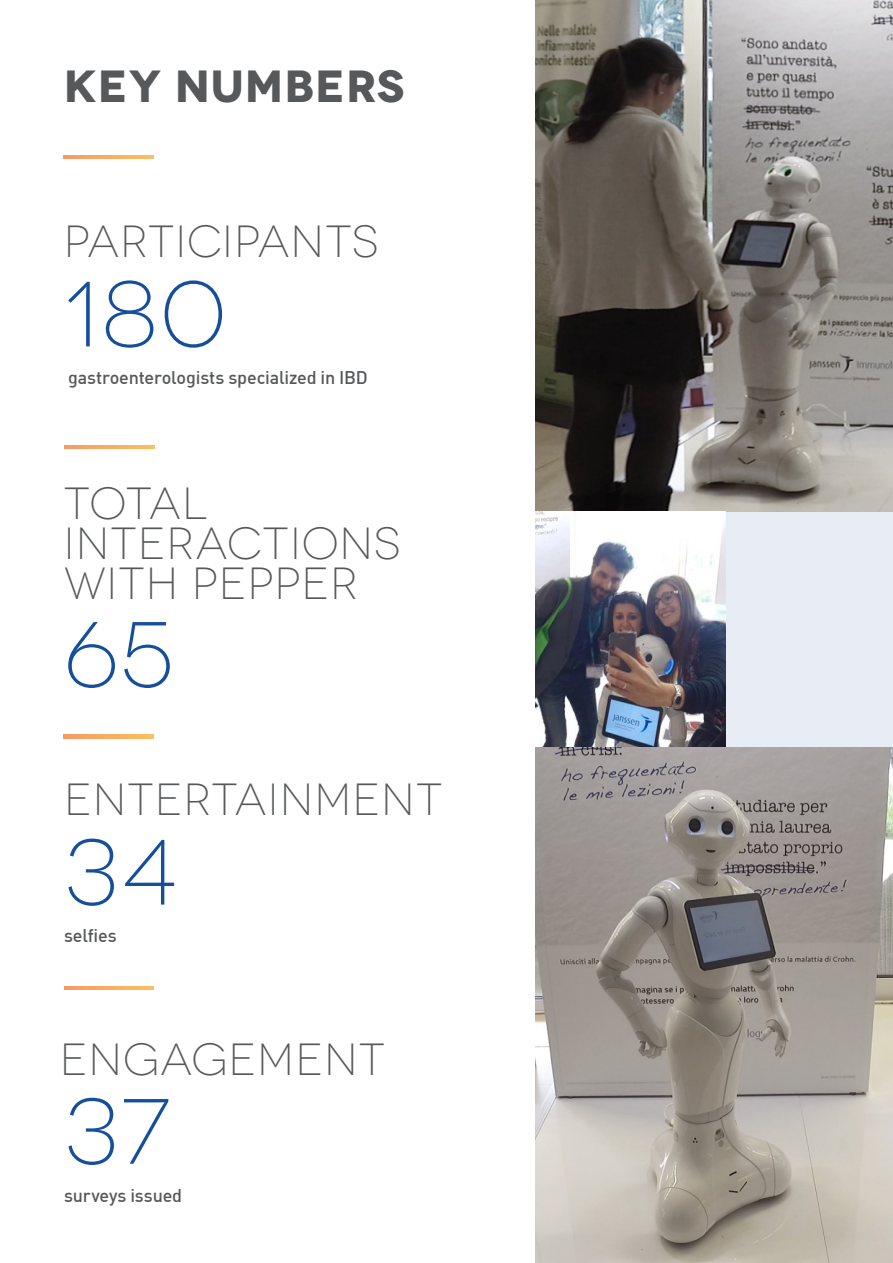
<style>
.page{position:relative;width:893px;height:1263px;background:#fff}
.page>*{position:absolute;margin:0;border:0;box-sizing:border-box;transform-origin:0 0}
.t1{font:300 92.4px "Novecentowide";letter-spacing:.025em;color:#154f9b}
.t2{font:300 45px "Novecentowide";letter-spacing:.025em;color:#57585a}
.t3{font:700 45px "Novecentowide";letter-spacing:.025em;color:#57585a}
.t4{font:500 18px "DIN";letter-spacing:-.01em;color:#57585a}
</style>
<div class="page">
<div style="left:536px;top:0;width:357px;height:1263px;background:#e8edf5"></div>
<svg style="left:64px;top:155px;width:89px;height:4px"></svg>
<svg style="left:65px;top:445px;width:89px;height:4px"></svg>
<svg style="left:64px;top:735px;width:89px;height:4px"></svg>
<svg style="left:64px;top:986px;width:90px;height:4px"></svg>
<img style="left:536px;top:0;width:357px;height:512px">
<img style="left:536px;top:512px;width:189px;height:236px">
<img style="left:536px;top:748px;width:357px;height:515px">
<p class="t3" style="left:64px;top:58px;width:342px">KEY NUMBERS</p>
<p class="t2" style="left:64px;top:216px;width:316px">PARTICIPANTS</p>
<p class="t1" style="left:64px;top:262px;width:164px">180</p>
<p class="t4" style="left:68px;top:366px;width:301px">gastroenterologists specialized in IBD</p>
<p class="t2" style="left:64px;top:478px;width:145px">TOTAL</p>
<p class="t2" style="left:64px;top:518px;width:338px">INTERACTIONS</p>
<p class="t2" style="left:64px;top:558px;width:296px">WITH PEPPER</p>
<p class="t1" style="left:64px;top:602px;width:111px">65</p>
<p class="t2" style="left:64px;top:774px;width:380px">ENTERTAINMENT</p>
<p class="t1" style="left:64px;top:820px;width:115px">34</p>
<p class="t4" style="left:64px;top:924px;width:54px">selfies</p>
<p class="t2" style="left:60px;top:1033px;width:327px">ENGAGEMENT</p>
<p class="t1" style="left:64px;top:1079px;width:108px">37</p>
<p class="t4" style="left:64px;top:1183px;width:120px">surveys issued</p>
</div>
